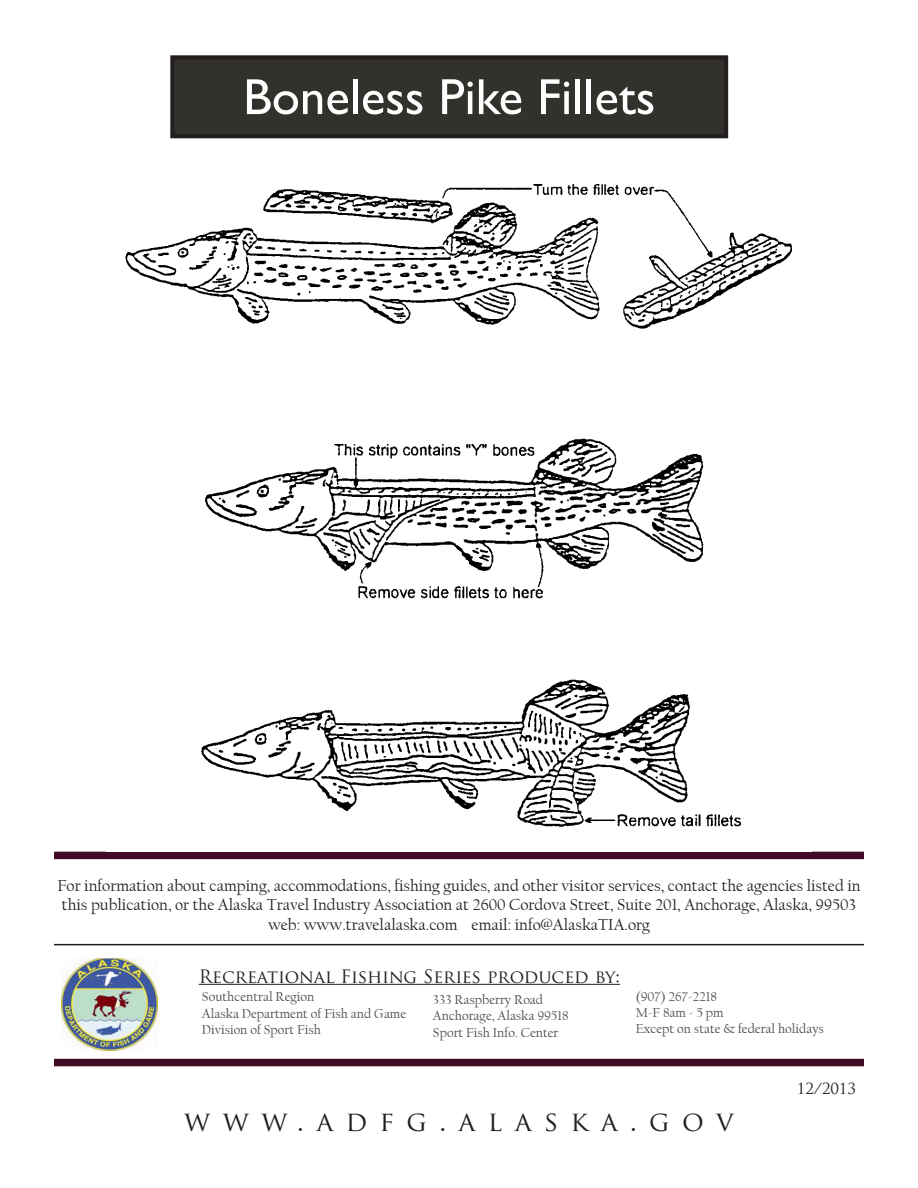
<style>
.page{position:relative;width:918px;height:1188px;background:#fff}
.page>*{position:absolute;margin:0;border:0;box-sizing:border-box;transform-origin:0 0}
.t1{font:50.85px "Gill Sans";color:#fff}
.t2{font:27px "Trajan Pro";letter-spacing:.46em;color:#231f20}
.t3{font:18px "Trajan Pro";color:#231f20}
.t4{font:16.5px/19.8px "Californian FB";color:#231f20}
.t5{font:15px "Trajan Pro";letter-spacing:-.005em;color:#231f20}
.t6{font:13.5px "Californian FB";color:#4b4c4d}
</style>
<div class="page">
<hr style="left:54px;top:944px;width:810px;height:1px;background:#231f20">
<img style="left:62px;top:959px;width:96px;height:91px">
<div style="left:54px;top:1059px;width:810px;height:7px;background:#400b25"></div>
<hr style="left:199px;top:984px;width:421px;height:1px;background:#231f20">
<div style="left:54px;top:852px;width:810px;height:7px;background:#400b25"></div>
<img style="left:125px;top:184px;width:667px;height:643px">
<div style="left:172px;top:57px;width:554px;height:79px;background:#32312c"></div>
<div style="left:170px;top:55px;width:558px;height:83px;border:4px solid #231f20"></div>
<p class="t1" style="left:243px;top:67px;width:414px">Boneless Pike Fillets</p>
<p class="t4" style="left:57px;top:876px;width:805px">For information about camping, accommodations, fishing guides, and other visitor services, contact the agencies listed in this publication, or the Alaska Travel Industry Association at 2600 Cordova Street, Suite 201, Anchorage, Alaska, 99503</p>
<p class="t4" style="left:268px;top:915px;width:383px">web: www.travelalaska.com email: info@AlaskaTIA.org</p>
<p class="t3" style="left:199px;top:965px;width:423px">Recreational Fishing Series produced by:</p>
<p class="t6" style="left:202px;top:990px;width:114px">Southcentral Region</p>
<p class="t6" style="left:202px;top:1006px;width:206px">Alaska Department of Fish and Game</p>
<p class="t6" style="left:202px;top:1022px;width:120px">Division of Sport Fish</p>
<p class="t6" style="left:433px;top:992px;width:112px">333 Raspberry Road</p>
<p class="t6" style="left:433px;top:1008px;width:137px">Anchorage, Alaska 99518</p>
<p class="t6" style="left:433px;top:1025px;width:127px">Sport Fish Info. Center</p>
<p class="t6" style="left:636px;top:989px;width:83px">(907) 267-2218</p>
<p class="t6" style="left:636px;top:1005px;width:89px">M-F 8am - 5 pm</p>
<p class="t6" style="left:636px;top:1022px;width:190px">Except on state &amp; federal holidays</p>
<p class="t5" style="left:797px;top:1079px;width:61px">12/2013</p>
<p class="t2" style="left:184px;top:1104px;width:551px">www.adfg.alaska.gov</p>
</div>
